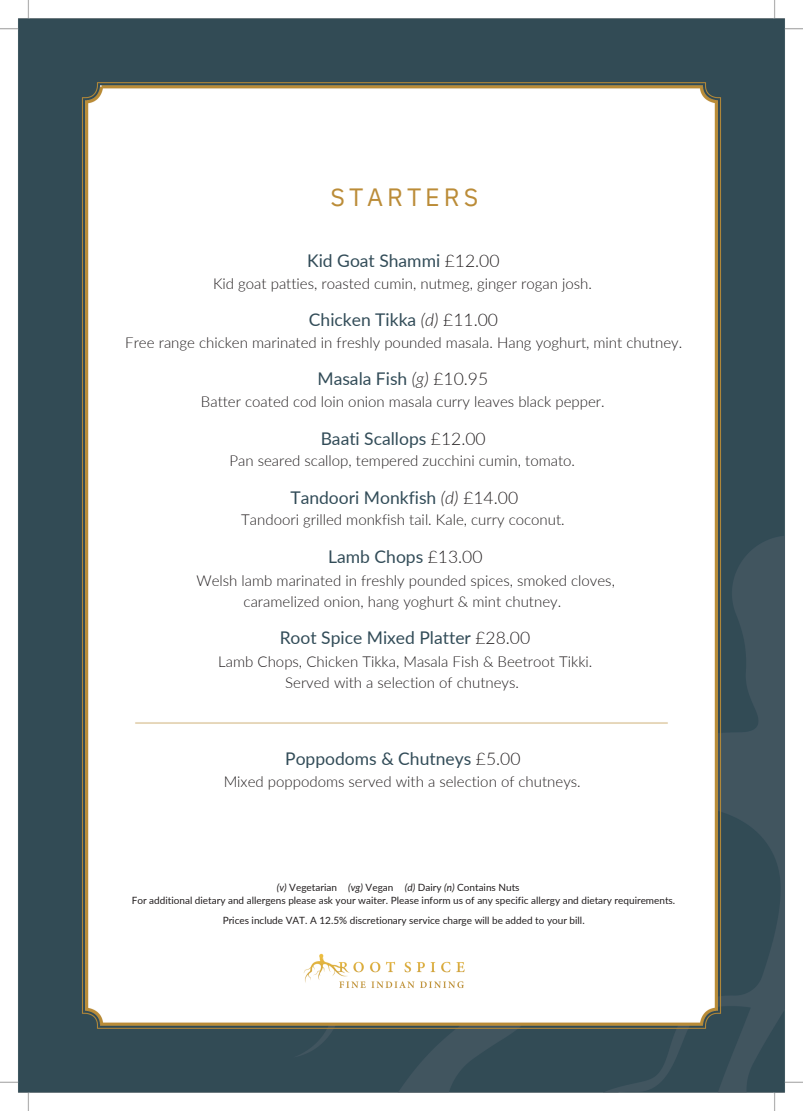
<style>
.page{position:relative;width:803px;height:1111px;background:#fff}
.page>*{position:absolute;margin:0;border:0;box-sizing:border-box;transform-origin:0 0}
.t1{font:25px "IBM Plex Sans";letter-spacing:.155em;color:#bb8c38}
.t2{font:17.5px "Lato";color:#324c58}
.t3{font:300 15px "Lato";color:#231f20}
.t4{font:10px "Lato";color:#231f20}
.s1{font-weight:300;color:#231f20}
.s2{font-weight:300;font-style:italic;color:#231f20}
.s3{font-style:italic}
</style>
<div class="page">
<img style="left:0;top:0;width:802px;height:1111px">
<h1 class="t1" style="left:330px;top:180px;width:149px">STARTERS</h1>
<h2 class="t2" style="left:307px;top:249px;width:194px">Kid Goat Shammi <span class="s1">£12.00</span></h2>
<h3 class="t3" style="left:213px;top:274px;width:380px">Kid goat patties, roasted cumin, nutmeg, ginger rogan josh.</h3>
<h2 class="t2" style="left:309px;top:309px;width:191px">Chicken Tikka <span class="s2">(d)</span> <span class="s1">£11.00</span></h2>
<h3 class="t3" style="left:125px;top:333px;width:558px">Free range chicken marinated in freshly pounded masala. Hang yoghurt, mint chutney.</h3>
<h2 class="t2" style="left:317px;top:368px;width:172px">Masala Fish <span class="s2">(g)</span> <span class="s1">£10.95</span></h2>
<h3 class="t3" style="left:201px;top:392px;width:405px">Batter coated cod loin onion masala curry leaves black pepper.</h3>
<h2 class="t2" style="left:320px;top:427px;width:166px">Baati Scallops <span class="s1">£12.00</span></h2>
<h3 class="t3" style="left:229px;top:451px;width:347px">Pan seared scallop, tempered zucchini cumin, tomato.</h3>
<h3 class="t2" style="left:290px;top:486px;width:229px">Tandoori Monkfish <span class="s2">(d)</span> <span class="s1">£14.00</span></h3>
<h3 class="t3" style="left:241px;top:511px;width:325px">Tandoori grilled monkfish tail. Kale, curry coconut.</h3>
<h3 class="t2" style="left:328px;top:546px;width:156px">Lamb Chops <span class="s1">£13.00</span></h3>
<h3 class="t3" style="left:196px;top:571px;width:420px">Welsh lamb marinated in freshly pounded spices, smoked cloves,</h3>
<h3 class="t3" style="left:243px;top:592px;width:319px">caramelized onion, hang yoghurt &amp; mint chutney.</h3>
<h2 class="t2" style="left:280px;top:627px;width:252px">Root Spice Mixed Platter <span class="s1">£28.00</span></h2>
<h2 class="t3" style="left:218px;top:652px;width:375px">Lamb Chops, Chicken Tikka, Masala Fish &amp; Beetroot Tikki.</h2>
<h3 class="t3" style="left:285px;top:673px;width:235px">Served with a selection of chutneys.</h3>
<h2 class="t2" style="left:285px;top:748px;width:237px">Poppodoms &amp; Chutneys <span class="s1">£5.00</span></h2>
<h3 class="t3" style="left:224px;top:772px;width:358px">Mixed poppodoms served with a selection of chutneys.</h3>
<p class="t4" style="left:277px;top:881px;width:62px"><span class="s3">(v)</span> Vegetarian</p>
<p class="t4" style="left:348px;top:881px;width:47px"><span class="s3">(vg)</span> Vegan</p>
<p class="t4" style="left:405px;top:881px;width:116px"><span class="s3">(d)</span> Dairy <span class="s3">(n)</span> Contains Nuts</p>
<p class="t4" style="left:132px;top:894px;width:545px">For additional dietary and allergens please ask your waiter. Please inform us of any specific allergy and dietary requirements.</p>
<p class="t4" style="left:223px;top:914px;width:363px">Prices include VAT. A 12.5% discretionary service charge will be added to your bill.</p>
</div>
